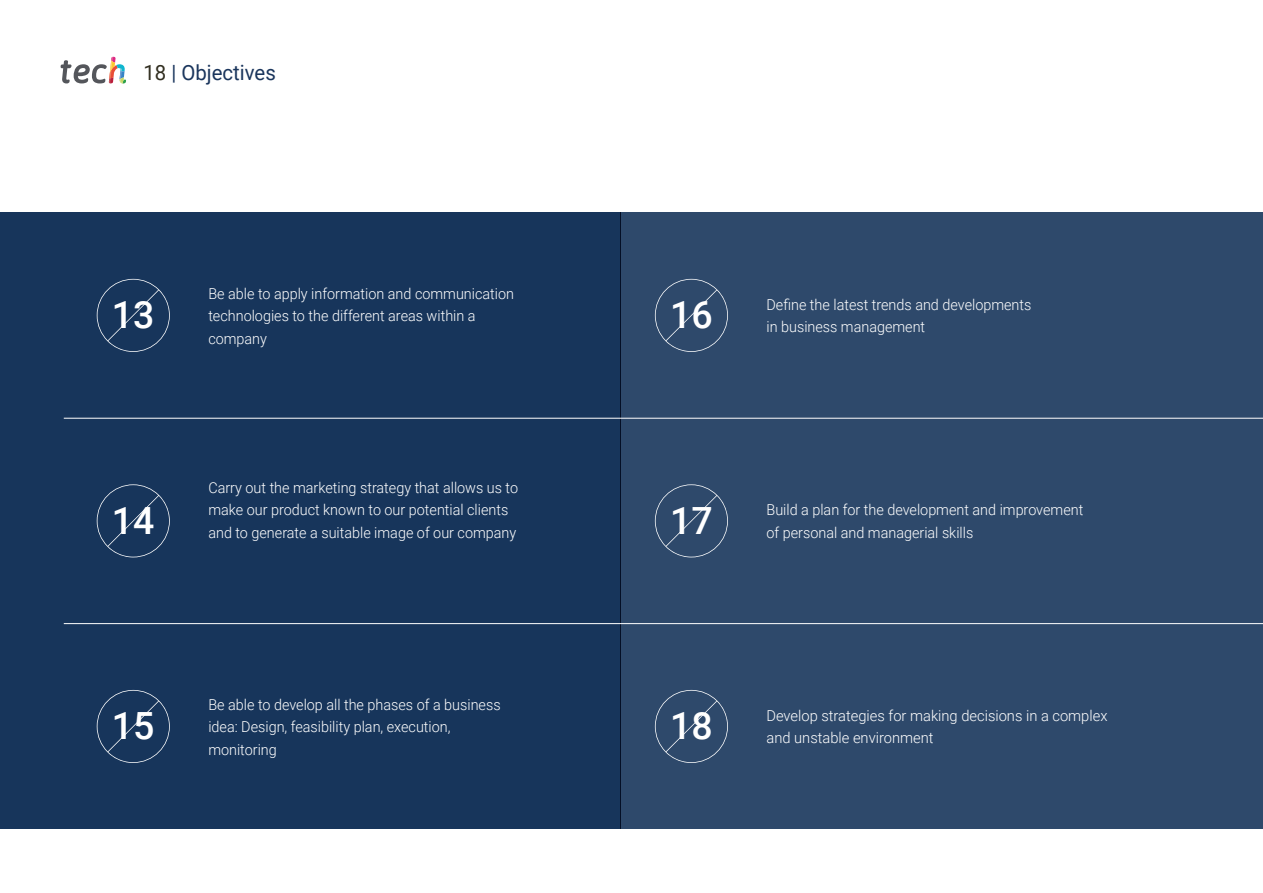
<style>
.page{position:relative;width:1263px;height:893px;background:#fff}
.page>*{position:absolute;margin:0;border:0;box-sizing:border-box;transform-origin:0 0}
.t1{font:500 37.5px "Roboto";color:#fff}
.t2{font:21px "Roboto";color:#1a355c}
.t3{font:300 15px/22.5px "Roboto";color:#fff;scale:.96 1}
.t4{font:300 15px/22.5px "Roboto";color:#fff}
.s1{color:#312e20}
</style>
<div class="page">
<svg style="left:61px;top:57px;width:65px;height:27px"></svg>
<div style="left:0;top:213px;width:621px;height:616px;background:#17355b"></div>
<div style="left:621px;top:213px;width:642px;height:616px;background:#2e496b"></div>
<svg style="left:97px;top:279px;width:73px;height:73px"></svg>
<svg style="left:97px;top:690px;width:73px;height:73px"></svg>
<svg style="left:97px;top:484px;width:73px;height:73px"></svg>
<svg style="left:655px;top:279px;width:73px;height:73px"></svg>
<svg style="left:655px;top:484px;width:73px;height:73px"></svg>
<svg style="left:655px;top:690px;width:73px;height:73px"></svg>
<hr style="left:64px;top:418px;width:1199px;height:1px;background:#fff">
<hr style="left:64px;top:623px;width:1199px;height:1px;background:#fff">
<h2 class="t2" style="left:144px;top:57px;width:134px"><span class="s1">18</span> | Objectives</h2>
<h1 class="t1" style="left:112px;top:288px;width:44px">13</h1>
<h1 class="t1" style="left:112px;top:494px;width:44px">14</h1>
<p class="t3" style="left:208px;top:281px;width:320px">Be able to apply information and communication technologies to the different areas within a company</p>
<p class="t3" style="left:208px;top:476px;width:324px">Carry out the marketing strategy that allows us to make our product known to our potential clients</p>
<p class="t3" style="left:208px;top:521px;width:322px">and to generate a suitable image of our company</p>
<h1 class="t1" style="left:112px;top:699px;width:44px">15</h1>
<p class="t3" style="left:208px;top:692px;width:306px">Be able to develop all the phases of a business idea: Design, feasibility plan, execution, monitoring</p>
<h1 class="t1" style="left:670px;top:288px;width:44px">16</h1>
<p class="t3" style="left:766px;top:293px;width:277px">Define the latest trends and developments in business management</p>
<h1 class="t1" style="left:670px;top:494px;width:44px">17</h1>
<p class="t3" style="left:766px;top:498px;width:331px">Build a plan for the development and improvement of personal and managerial skills</p>
<h1 class="t1" style="left:670px;top:699px;width:44px">18</h1>
<p class="t4" style="left:766px;top:704px;width:342px">Develop strategies for making decisions in a complex and unstable environment</p>
</div>
